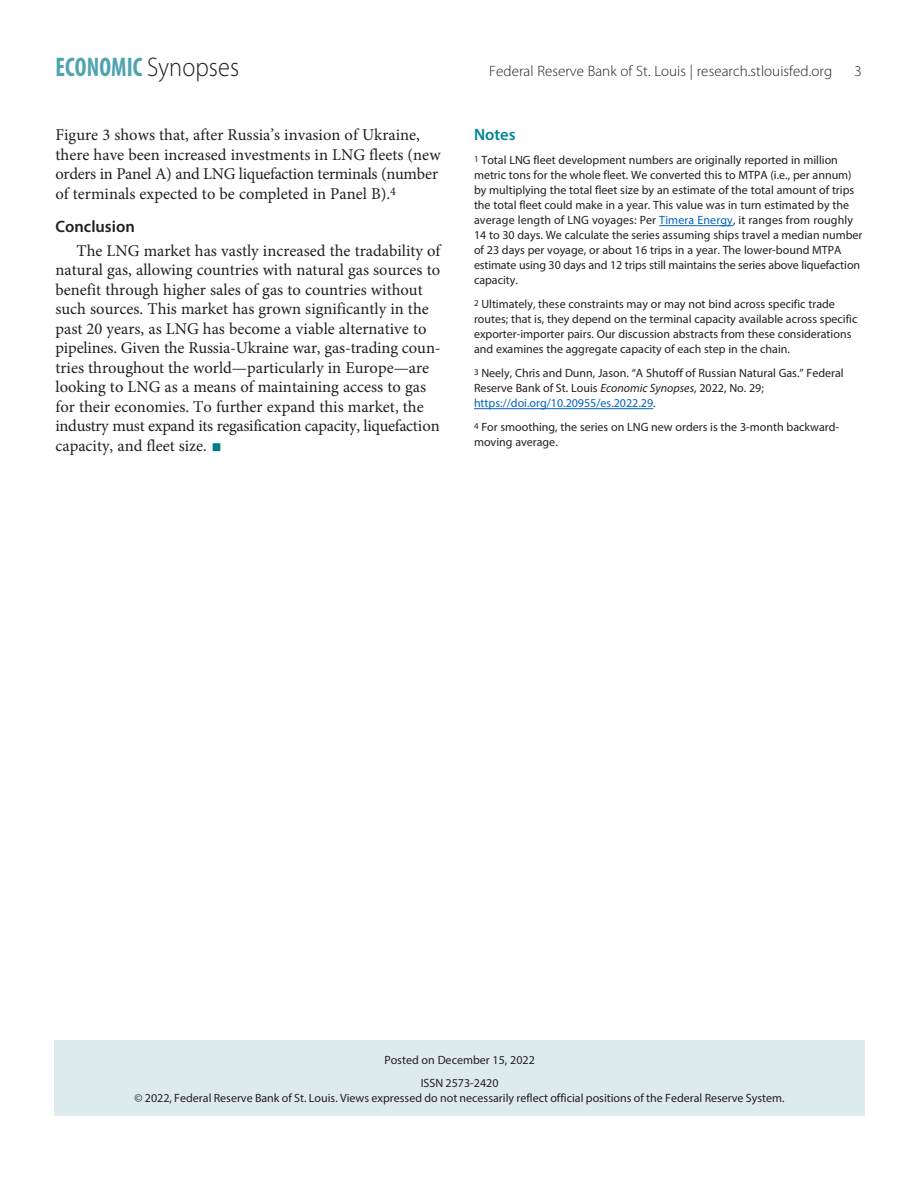
<style>
.page{position:relative;width:918px;height:1188px;background:#fff}
.page>*{position:absolute;margin:0;border:0;box-sizing:border-box;transform-origin:0 0}
.t1{font:700 condensed 27px "Myriad Pro";letter-spacing:.005em;color:#4fa4b0;scale:.9 1}
.Text{font:16.5px/19.5px "Minion Pro";color:#231f20}
.Subhead{font:600 16.5px "Myriad Pro";color:#231f20}
.Notes_and_Refs_Head{font:600 16.5px "Myriad Pro";color:#008595}
.t2{font:300 15px "Myriad Pro";letter-spacing:.005em;color:#231f20}
.Notes_and_Refs{font:12px/15px "Myriad Pro";color:#231f20}
.Author_Note{font:12px/14.4px "Myriad Pro";color:#231f20;text-align:center}
.Text-2{font:12px "Myriad Pro";color:#231f20}
.s1{font-weight:300;font-stretch:normal;color:#231f20}
.s2{font-size:27px;color:#007c8a}
.s3{color:#0563c1}
.s4{font-style:italic}
</style>
<div class="page">
<div style="left:55px;top:1040px;width:810px;height:76px;background:#ddebee"></div>
<hr style="left:659px;top:225px;width:74px;height:1px;background:#0563c1">
<hr style="left:474px;top:408px;width:179px;height:1px;background:#0563c1">
<p class="t1" style="left:56px;top:50px;width:206px">ECONOMIC <span class="s1">Synopses</span></p>
<p class="t2" style="left:489px;top:63px;width:345px">Federal Reserve Bank of St. Louis | research.stlouisfed.org</p>
<p class="t2" style="left:854px;top:63px;width:9px">3</p>
<p class="Text" style="left:56px;top:125px;width:387px">Figure 3 shows that, after Russia’s invasion of Ukraine, there have been increased investments in LNG fleets (new orders in Panel A) and LNG liquefaction terminals (number of terminals expected to be completed in Panel B).<sup>4</sup></p>
<p class="Subhead" style="left:56px;top:216px;width:81px">Conclusion</p>
<p class="Text" style="left:56px;top:241px;width:387px;text-indent:21px">The LNG market has vastly increased the tradability of natural gas, allowing countries with natural gas sources to benefit through higher sales of gas to countries without such sources. This market has grown significantly in the past 20 years, as LNG has become a viable alternative to pipelines. Given the Russia-Ukraine war, gas-trading coun&shy;tries throughout the world—particularly in Europe—are looking to LNG as a means of maintaining access to gas for their economies. To further expand this market, the industry must expand its regasification capacity, liquefaction capacity, and fleet size. <span class="s2">■</span></p>
<p class="Notes_and_Refs_Head" style="left:474px;top:124px;width:43px">Notes</p>
<p class="Notes_and_Refs" style="left:474px;top:153px;width:390px"><sup>1</sup> Total LNG fleet development numbers are originally reported in million metric tons for the whole fleet. We converted this to MTPA (i.e., per annum) by multiplying the total fleet size by an estimate of the total amount of trips the total fleet could make in a year. This value was in turn estimated by the average length of LNG voyages: Per <span class="s3">Timera Energy</span>, it ranges from roughly 14 to 30 days. We calculate the series assuming ships travel a median number of 23 days per voyage, or about 16 trips in a year. The lower-bound MTPA estimate using 30 days and 12 trips still maintains the series above liquefaction capacity.</p>
<p class="Notes_and_Refs" style="left:474px;top:297px;width:385px"><sup>2</sup> Ultimately, these constraints may or may not bind across specific trade routes; that is, they depend on the terminal capacity available across specific exporter-importer pairs. Our discussion abstracts from these considerations and examines the aggregate capacity of each step in the chain.</p>
<p class="Notes_and_Refs" style="left:474px;top:366px;width:371px"><sup>3</sup> Neely, Chris and Dunn, Jason. “A Shutoff of Russian Natural Gas.” Federal<br>Reserve Bank of St. Louis <span class="s4">Economic Synopses</span>, 2022, No. 29; <span class="s3">https://doi.org/10.20955/es.2022.29</span>.</p>
<p class="Notes_and_Refs" style="left:474px;top:420px;width:367px"><sup>4</sup> For smoothing, the series on LNG new orders is the 3-month backward&shy;moving average.</p>
<p class="Text-2" style="left:384px;top:1052px;width:152px">Posted on December 15, 2022</p>
<p class="Author_Note" style="left:135px;top:1076px;width:652px">ISSN 2573-2420<br>© 2022, Federal Reserve Bank of St. Louis. Views expressed do not necessarily reflect official positions of the Federal Reserve System.</p>
</div>
